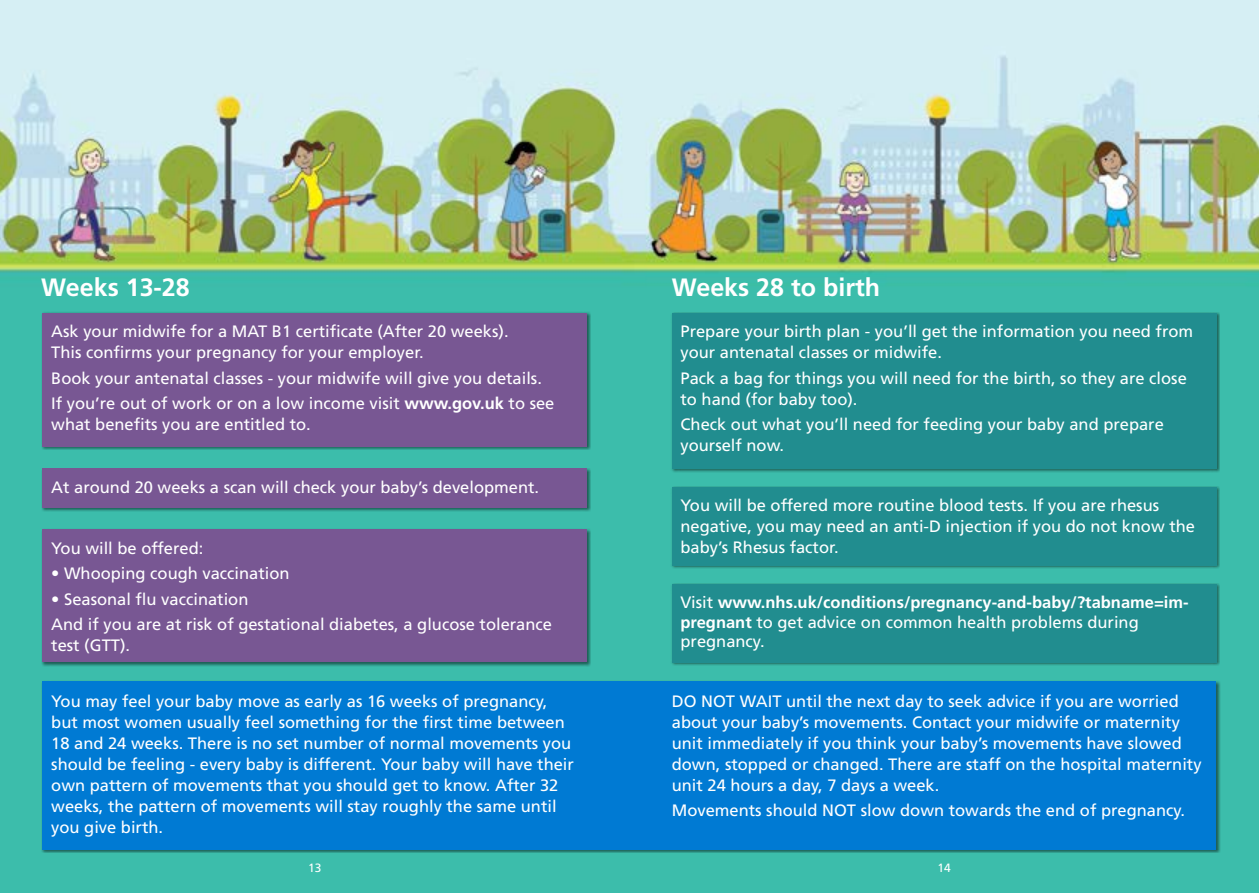
<style>
.page{position:relative;width:1259px;height:893px;background:#fff}
.page>*{position:absolute;margin:0;border:0;box-sizing:border-box;transform-origin:0 0}
.t1{font:700 25.05px "Frutiger";color:#fff}
.t2{font:16.5px/21px "Frutiger";color:#fff}
.t3{font:700 16.5px/19.5px "Frutiger";color:#fff}
.t4{font:12px "Frutiger";color:#fff}
.s1{font-weight:700}
.s2{font-weight:400}
</style>
<div class="page">
<img style="left:0;top:0;width:1259px;height:893px">
<div style="left:41px;top:312px;width:549px;height:138px;background:#000;opacity:.5"></div>
<div style="left:43px;top:313px;width:544px;height:133px;background:#785793"></div>
<div style="left:41px;top:468px;width:549px;height:43px;background:#000;opacity:.5"></div>
<div style="left:43px;top:469px;width:544px;height:39px;background:#785793"></div>
<div style="left:41px;top:529px;width:549px;height:138px;background:#000;opacity:.5"></div>
<div style="left:43px;top:530px;width:544px;height:132px;background:#785793"></div>
<div style="left:670px;top:312px;width:549px;height:160px;background:#000;opacity:.5"></div>
<div style="left:672px;top:313px;width:544px;height:156px;background:#218d8f"></div>
<div style="left:670px;top:486px;width:549px;height:82px;background:#000;opacity:.5"></div>
<div style="left:672px;top:487px;width:544px;height:78px;background:#218d8f"></div>
<div style="left:670px;top:583px;width:549px;height:82px;background:#000;opacity:.5"></div>
<div style="left:672px;top:584px;width:544px;height:78px;background:#218d8f"></div>
<div style="left:41px;top:680px;width:1179px;height:173px;background:#000;opacity:.5"></div>
<div style="left:43px;top:681px;width:1173px;height:168px;background:#007ad3"></div>
<h1 class="t1" style="left:41px;top:273px;width:150px">Weeks 13-28</h1>
<p class="t2" style="left:51px;top:321px;width:459px">Ask your midwife for a MAT B1 certificate (After 20 weeks).<br>This confirms your pregnancy for your employer.</p>
<p class="t2" style="left:51px;top:365px;width:505px;line-height:25.2px">Book your antenatal classes - your midwife will give you details.<br>If you’re out of work or on a low income visit <span class="s1">www.gov.uk</span> to see</p>
<p class="t2" style="left:51px;top:413px;width:261px">what benefits you are entitled to.</p>
<p class="t2" style="left:51px;top:477px;width:489px">At around 20 weeks a scan will check your baby’s development.</p>
<p class="t2" style="left:51px;top:538px;width:154px">You will be offered:</p>
<p class="t2" style="left:51px;top:563px;width:240px">• Whooping cough vaccination</p>
<p class="t2" style="left:51px;top:586px;width:502px;line-height:25.2px">• Seasonal flu vaccination<br>And if you are at risk of gestational diabetes, a glucose tolerance</p>
<p class="t2" style="left:51px;top:634px;width:80px">test (GTT).</p>
<h1 class="t1" style="left:672px;top:273px;width:210px">Weeks 28 to birth</h1>
<p class="t2" style="left:680px;top:321px;width:514px">Prepare your birth plan - you’ll get the information you need from your antenatal classes or midwife.</p>
<p class="t2" style="left:680px;top:367px;width:508px">Pack a bag for things you will need for the birth, so they are close to hand (for baby too).</p>
<p class="t2" style="left:680px;top:413px;width:485px">Check out what you’ll need for feeding your baby and prepare yourself now.</p>
<p class="t2" style="left:680px;top:495px;width:516px">You will be offered more routine blood tests. If you are rhesus negative, you may need an anti-D injection if you do not know the baby’s Rhesus factor.</p>
<p class="t3" style="left:680px;top:593px;width:510px"><span class="s2">Visit</span> www.nhs.uk/conditions/pregnancy-and-baby/?tabname=im&shy;pregnant <span class="s2">to get advice on common health problems during pregnancy.</span></p>
<p class="t2" style="left:51px;top:690px;width:524px">You may feel your baby move as early as 16 weeks of pregnancy, but most women usually feel something for the first time between 18 and 24 weeks. There is no set number of normal movements you should be feeling - every baby is different. Your baby will have their own pattern of movements that you should get to know. After 32 weeks, the pattern of movements will stay roughly the same until you give birth.</p>
<p class="t2" style="left:672px;top:690px;width:531px">DO NOT WAIT until the next day to seek advice if you are worried about your baby’s movements. Contact your midwife or maternity unit immediately if you think your baby’s movements have slowed down, stopped or changed. There are staff on the hospital maternity unit 24 hours a day, 7 days a week.</p>
<p class="t2" style="left:672px;top:799px;width:515px">Movements should NOT slow down towards the end of pregnancy.</p>
<p class="t4" style="left:308px;top:861px;width:15px">13</p>
<p class="t4" style="left:937px;top:861px;width:15px">14</p>
</div>
